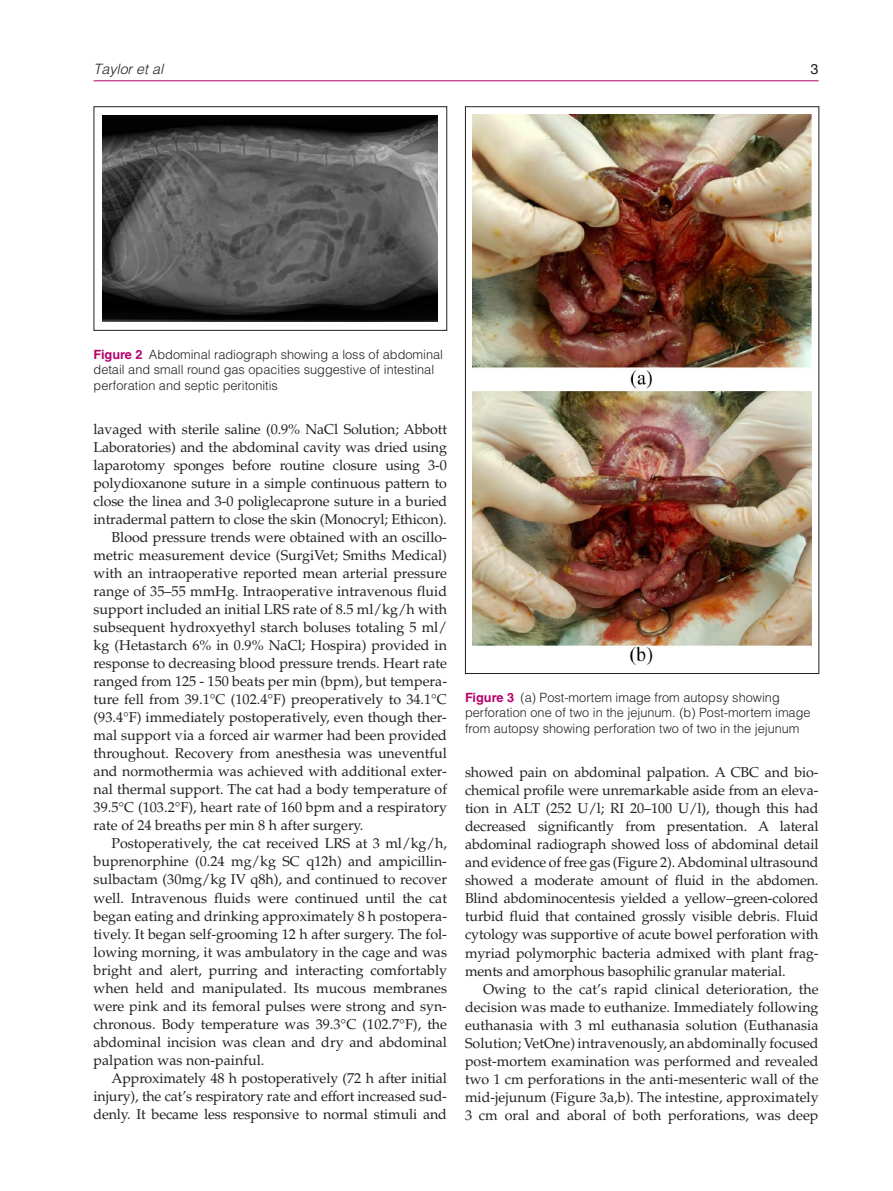
<style>
.page{position:relative;width:893px;height:1191px;background:#fff}
.page>*{position:absolute;margin:0;border:0;box-sizing:border-box;transform-origin:0 0}
.t1{font:14.25px/18px "Palatino LT Std";color:#231f20;text-align:justify}
.t2{font:italic 300 14.25px "Helvetica LT Std";color:#231f20}
.t3{font:14.25px "Helvetica LT Std";color:#231f20}
.t4{font:300 12.75px/15.8px "Helvetica LT Std";color:#231f20}
.s1{font-weight:700;color:#b6036c}
</style>
<div class="page">
<hr style="left:94px;top:80px;width:725px;height:1px;background:#b6036c">
<img style="left:103px;top:116px;width:335px;height:205px">
<div style="left:94px;top:106px;width:353px;height:225px;border:1px solid #231f20"></div>
<img style="left:473px;top:114px;width:338px;height:552px">
<p class="t2" style="left:94px;top:60px;width:71px">Taylor et al</p>
<p class="t3" style="left:811px;top:61px;width:9px">3</p>
<p class="t4" style="left:94px;top:346px;width:351px"><span class="s1">Figure 2</span> Abdominal radiograph showing a loss of abdominal detail and small round gas opacities suggestive of intestinal perforation and septic peritonitis</p>
<p class="t1" style="left:94px;top:421px;width:355px">lavaged with sterile saline (0.9% NaCl Solution; Abbott</p>
<p class="t1" style="left:94px;top:439px;width:355px">Laboratories) and the abdominal cavity was dried using</p>
<p class="t1" style="left:94px;top:457px;width:355px">laparotomy sponges before routine closure using 3-0</p>
<p class="t1" style="left:94px;top:475px;width:355px">polydioxanone suture in a simple continuous pattern to</p>
<p class="t1" style="left:94px;top:493px;width:355px">close the linea and 3-0 poliglecaprone suture in a buried</p>
<p class="t1" style="left:94px;top:511px;width:355px">intradermal pattern to close the skin (Monocryl; Ethicon).</p>
<p class="t1" style="left:112px;top:529px;width:337px">Blood pressure trends were obtained with an oscillo-</p>
<p class="t1" style="left:94px;top:547px;width:355px">metric measurement device (SurgiVet; Smiths Medical)</p>
<p class="t1" style="left:94px;top:565px;width:355px">with an intraoperative reported mean arterial pressure</p>
<p class="t1" style="left:94px;top:583px;width:355px">range of 35–55 mmHg. Intraoperative intravenous fluid</p>
<p class="t1" style="left:94px;top:601px;width:355px">support included an initial LRS rate of 8.5 ml/kg/h with</p>
<p class="t1" style="left:94px;top:619px;width:355px">subsequent hydroxyethyl starch boluses totaling 5 ml/</p>
<p class="t1" style="left:94px;top:637px;width:355px">kg (Hetastarch 6% in 0.9% NaCl; Hospira) provided in</p>
<p class="t1" style="left:94px;top:655px;width:355px">response to decreasing blood pressure trends. Heart rate</p>
<p class="t1" style="left:94px;top:673px;width:355px">ranged from 125 - 150 beats per min (bpm), but tempera-</p>
<p class="t1" style="left:94px;top:691px;width:355px">ture fell from 39.1°C (102.4°F) preoperatively to 34.1°C</p>
<p class="t1" style="left:94px;top:709px;width:355px">(93.4°F) immediately postoperatively, even though ther-</p>
<p class="t1" style="left:94px;top:727px;width:355px">mal support via a forced air warmer had been provided</p>
<p class="t1" style="left:94px;top:745px;width:355px">throughout. Recovery from anesthesia was uneventful</p>
<p class="t1" style="left:94px;top:763px;width:355px">and normothermia was achieved with additional exter-</p>
<p class="t1" style="left:94px;top:781px;width:355px">nal thermal support. The cat had a body temperature of</p>
<p class="t1" style="left:94px;top:799px;width:355px">39.5°C (103.2°F), heart rate of 160 bpm and a respiratory</p>
<p class="t1" style="left:94px;top:817px;width:271px">rate of 24 breaths per min 8 h after surgery.</p>
<p class="t1" style="left:112px;top:835px;width:337px">Postoperatively, the cat received LRS at 3 ml/kg/h,</p>
<p class="t1" style="left:94px;top:853px;width:355px">buprenorphine (0.24 mg/kg SC q12h) and ampicillin-</p>
<p class="t1" style="left:94px;top:871px;width:355px">sulbactam (30mg/kg IV q8h), and continued to recover</p>
<p class="t1" style="left:94px;top:889px;width:355px">well. Intravenous fluids were continued until the cat</p>
<p class="t1" style="left:94px;top:907px;width:355px">began eating and drinking approximately 8 h postopera-</p>
<p class="t1" style="left:94px;top:925px;width:355px">tively. It began self-grooming 12 h after surgery. The fol-</p>
<p class="t1" style="left:94px;top:943px;width:355px">lowing morning, it was ambulatory in the cage and was</p>
<p class="t1" style="left:94px;top:961px;width:355px">bright and alert, purring and interacting comfortably</p>
<p class="t1" style="left:94px;top:979px;width:355px">when held and manipulated. Its mucous membranes</p>
<p class="t1" style="left:94px;top:997px;width:355px">were pink and its femoral pulses were strong and syn-</p>
<p class="t1" style="left:94px;top:1015px;width:355px">chronous. Body temperature was 39.3°C (102.7°F), the</p>
<p class="t1" style="left:94px;top:1033px;width:355px">abdominal incision was clean and dry and abdominal</p>
<p class="t1" style="left:94px;top:1051px;width:172px">palpation was non-painful.</p>
<p class="t1" style="left:112px;top:1069px;width:337px">Approximately 48 h postoperatively (72 h after initial</p>
<p class="t1" style="left:94px;top:1087px;width:355px">injury), the cat’s respiratory rate and effort increased sud-</p>
<p class="t1" style="left:94px;top:1105px;width:355px">denly. It became less responsive to normal stimuli and</p>
<p class="t4" style="left:465px;top:689px;width:347px"><span class="s1">Figure 3</span> (a) Post-mortem image from autopsy showing perforation one of two in the jejunum. (b) Post-mortem image from autopsy showing perforation two of two in the jejunum</p>
<p class="t1" style="left:465px;top:764px;width:355px">showed pain on abdominal palpation. A CBC and bio&shy;chemical profile were unremarkable aside from an eleva&shy;tion in ALT (252 U/l; RI 20–100 U/l), though this had decreased significantly from presentation. A lateral abdominal radiograph showed loss of abdominal detail and evidence of free gas (Figure 2). Abdominal ultrasound showed a moderate amount of fluid in the abdomen.<br>Blind abdominocentesis yielded a yellow–green-colored turbid fluid that contained grossly visible debris. Fluid cytology was supportive of acute bowel perforation with myriad polymorphic bacteria admixed with plant frag&shy;ments and amorphous basophilic granular material.</p>
<p class="t1" style="left:465px;top:980px;width:355px;text-indent:18px">Owing to the cat’s rapid clinical deterioration, the decision was made to euthanize. Immediately following euthanasia with 3 ml euthanasia solution (Euthanasia Solution; VetOne) intravenously, an abdominally focused post-mortem examination was performed and revealed two 1 cm perforations in the anti-mesenteric wall of the mid-jejunum (Figure 3a,b). The intestine, approximately 3 cm oral and aboral of both perforations, was deep</p>
</div>
